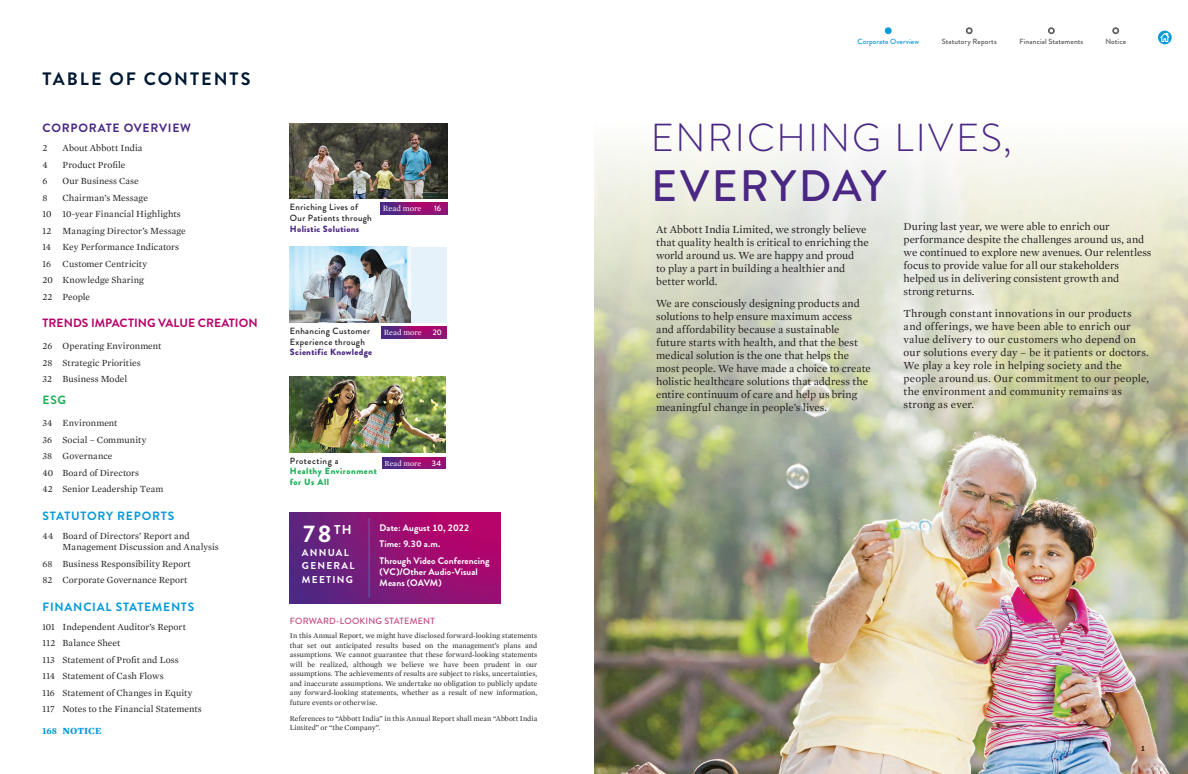
<style>
.page{position:relative;width:1188px;height:774px;background:#fff}
.page>*{position:absolute;margin:0;border:0;box-sizing:border-box;transform-origin:0 0}
.Headline__Level_1_Me{font:500 44px "Brandon Grotesque";letter-spacing:.045em;color:#4a2783}
.Headline__Level_1_Li{font:300 39px "Brandon Grotesque";letter-spacing:.05em;color:#4a2783}
.Call_Out_1{font:700 24px "Brandon Grotesque";color:#fff}
.Chapter_Title{font:700 18px "Brandon Grotesque";letter-spacing:.11em;color:#001932}
.Body_Head_01{font:700 12px "Brandon Grotesque";letter-spacing:.065em;color:#069ad9}
.Body_Head_01-2{font:700 12px "Brandon Grotesque";color:#b70369}
.Body_Head_01-3{font:700 12px "Brandon Grotesque";letter-spacing:.065em;color:#4a2783}
.Body_Head_01-4{font:700 12px "Brandon Grotesque";color:#1db156}
.Intro_01__Quote__lef{font:11px/13px "Mercury Text G1";letter-spacing:.005em;color:#231f20}
.Sub_Chapter_Title{font:700 10px "Brandon Grotesque";letter-spacing:.125em;color:#fff}
.Body_Copy{font:9.5px/11px "Mercury Text G1";letter-spacing:.005em;color:#231f20}
.Navigation__Section{font:700 9.5px/11px "Brandon Grotesque";letter-spacing:.005em;color:#fff}
.Body_Copy-2{font:9.5px "Mercury Text G1 Bold SC";letter-spacing:.005em;color:#069ad9}
.Body_Head_01-5{font:500 9px/10.8px "Brandon Grotesque";letter-spacing:.04em;color:#231f20}
.Body_Head_01-6{font:900 9px/10.8px "Brandon Grotesque";letter-spacing:.055em;color:#1db156}
.Body_Head_03{font:500 9px "Brandon Grotesque";letter-spacing:.025em;color:#c24982}
.Read_more{font:8.2px "Mercury Text G1";letter-spacing:.01em;color:#fff}
.Read_more-2{font:8.1px "Mercury Text G1";letter-spacing:.01em;color:#fff}
.Graph_Unit{font:500 8px "Brandon Grotesque";color:#fff}
.Read_more-3{font:7.8px "Mercury Text G1";letter-spacing:.01em;color:#fff}
.Footnote__Picture_Ca{font:7.5px/9.5px "Mercury Text G1";letter-spacing:.005em;color:#231f20;text-align:justify}
.t1{font:500 7.5px "Brandon Grotesque";letter-spacing:.015em;color:#57585a}
.t2{font:500 7.5px "Brandon Grotesque";letter-spacing:.015em;color:#069ad9}
.t3{font:7.5px "Brandon Grotesque";color:#231f20}
.s1{font-size:9px}
.s2{font-weight:900;color:#4a2783}
</style>
<div class="page">
<img style="left:594px;top:757px;width:594px;height:17px">
<img style="left:594px;top:27px;width:594px;height:730px">
<div style="left:290px;top:247px;width:157px;height:76px;background:#e6f2fa"></div>
<img style="left:290px;top:247px;width:121px;height:76px">
<img style="left:382px;top:326px;width:65px;height:12px">
<img style="left:290px;top:123px;width:158px;height:76px">
<img style="left:381px;top:202px;width:66px;height:13px">
<img style="left:382px;top:457px;width:64px;height:12px">
<img style="left:290px;top:377px;width:155px;height:76px">
<img style="left:290px;top:512px;width:211px;height:91px">
<hr style="left:369px;top:518px;width:1px;height:80px;background:#44c7ee">
<svg style="left:1158px;top:31px;width:14px;height:13px"></svg>
<svg style="left:1160px;top:33px;width:10px;height:9px"></svg>
<svg style="left:885px;top:28px;width:6px;height:6px"></svg>
<svg style="left:966px;top:28px;width:6px;height:6px"></svg>
<svg style="left:1113px;top:28px;width:6px;height:6px"></svg>
<svg style="left:1048px;top:28px;width:6px;height:6px"></svg>
<p class="Chapter_Title" style="left:43px;top:66px;width:209px">TABLE OF CONTENTS</p>
<p class="Body_Head_01-3" style="left:43px;top:119px;width:150px">CORPORATE OVERVIEW</p>
<p class="Body_Copy" style="left:43px;top:143px;width:6px">2</p>
<p class="Body_Copy" style="left:63px;top:143px;width:81px">About Abbott India</p>
<p class="Body_Copy" style="left:43px;top:159px;width:7px">4</p>
<p class="Body_Copy" style="left:63px;top:159px;width:65px">Product Profile</p>
<p class="Body_Copy" style="left:43px;top:176px;width:7px">6</p>
<p class="Body_Copy" style="left:63px;top:176px;width:78px">Our Business Case</p>
<p class="Body_Copy" style="left:43px;top:192px;width:6px">8</p>
<p class="Body_Copy" style="left:63px;top:192px;width:87px">Chairman’s Message</p>
<p class="Body_Copy" style="left:43px;top:209px;width:140px">10 10-year Financial Highlights</p>
<p class="Body_Copy" style="left:43px;top:225px;width:145px">12 Managing Director’s Message</p>
<p class="Body_Copy" style="left:43px;top:242px;width:138px">14 Key Performance Indicators</p>
<p class="Body_Copy" style="left:43px;top:258px;width:106px">16 Customer Centricity</p>
<p class="Body_Copy" style="left:43px;top:275px;width:103px">20 Knowledge Sharing</p>
<p class="Body_Copy" style="left:43px;top:291px;width:49px">22 People</p>
<p class="Body_Head_01-2" style="left:43px;top:315px;width:217px">TRENDS IMPACTING VALUE CREATION</p>
<p class="Body_Copy" style="left:43px;top:341px;width:120px">26 Operating Environment</p>
<p class="Body_Copy" style="left:43px;top:357px;width:100px">28 Strategic Priorities</p>
<p class="Body_Copy" style="left:43px;top:374px;width:86px">32 Business Model</p>
<p class="Body_Head_01-4" style="left:43px;top:392px;width:25px">ESG</p>
<p class="Body_Copy" style="left:43px;top:418px;width:76px">34 Environment</p>
<p class="Body_Copy" style="left:43px;top:434px;width:105px">36 Social – Community</p>
<p class="Body_Copy" style="left:43px;top:451px;width:71px">38 Governance</p>
<p class="Body_Copy" style="left:43px;top:467px;width:98px">40 Board of Directors</p>
<p class="Body_Copy" style="left:43px;top:484px;width:122px">42 Senior Leadership Team</p>
<p class="Body_Head_01" style="left:43px;top:507px;width:133px">STATUTORY REPORTS</p>
<p class="Body_Copy" style="left:63px;top:530px;width:158px;text-indent:-20px">44 Board of Directors’ Report and<br>Management Discussion and Analysis</p>
<p class="Body_Copy" style="left:43px;top:558px;width:150px">68 Business Responsibility Report</p>
<p class="Body_Copy" style="left:43px;top:574px;width:146px">82 Corporate Governance Report</p>
<p class="Body_Head_01" style="left:43px;top:598px;width:153px">FINANCIAL STATEMENTS</p>
<p class="Body_Copy" style="left:43px;top:621px;width:145px"><span class="s1">1</span>01 Independent Auditor’s Report</p>
<p class="Body_Copy" style="left:43px;top:638px;width:79px">112 Balance Sheet</p>
<p class="Body_Copy" style="left:43px;top:654px;width:138px">113 Statement of Profit and Loss</p>
<p class="Body_Copy" style="left:43px;top:671px;width:123px">114 Statement of Cash Flows</p>
<p class="Body_Copy" style="left:43px;top:687px;width:152px">116 Statement of Changes in Equity</p>
<p class="Body_Copy" style="left:43px;top:704px;width:161px">117 Notes to the Financial Statements</p>
<p class="Body_Copy-2" style="left:43px;top:725px;width:60px">168 NOTICE</p>
<p class="Body_Head_01-5" style="left:290px;top:202px;width:83px">Enriching Lives of<br>Our Patients through<br><span class="s2">Holistic Solutions</span></p>
<p class="Read_more" style="left:383px;top:204px;width:40px">Read more</p>
<p class="Graph_Unit" style="left:434px;top:203px;width:9px">16</p>
<p class="Body_Head_01-5" style="left:290px;top:326px;width:84px">Enhancing Customer<br>Experience through<br><span class="s2">Scientific Knowledge</span></p>
<p class="Read_more-2" style="left:384px;top:328px;width:39px">Read more</p>
<p class="Graph_Unit" style="left:433px;top:327px;width:11px">20</p>
<p class="Body_Head_01-5" style="left:290px;top:455px;width:50px">Protecting a</p>
<p class="Read_more-3" style="left:384px;top:458px;width:38px">Read more</p>
<p class="Graph_Unit" style="left:432px;top:458px;width:11px">34</p>
<p class="Body_Head_01-6" style="left:290px;top:466px;width:88px">Healthy Environment for Us All</p>
<p class="Call_Out_1" style="left:302px;top:517px;width:51px">78<sup>TH</sup></p>
<p class="Sub_Chapter_Title" style="left:302px;top:545px;width:48px">ANNUAL</p>
<p class="Sub_Chapter_Title" style="left:302px;top:559px;width:54px">GENERAL</p>
<p class="Sub_Chapter_Title" style="left:302px;top:573px;width:52px">MEETING</p>
<p class="Navigation__Section" style="left:380px;top:522px;width:92px">Date: August 10, 2022</p>
<p class="Navigation__Section" style="left:380px;top:539px;width:62px">Time: 9.30 a.m.</p>
<p class="Navigation__Section" style="left:380px;top:555px;width:112px">Through Video Conferencing (VC)/Other Audio-Visual<br>Means (OAVM)</p>
<p class="Body_Head_03" style="left:290px;top:615px;width:147px">FORWARD-LOOKING STATEMENT</p>
<p class="Footnote__Picture_Ca" style="left:290px;top:631px;width:249px">In this Annual Report, we might have disclosed forward-looking statements that set out anticipated results based on the management’s plans and assumptions. We cannot guarantee that these forward-looking statements will be realized, although we believe we have been prudent in our assumptions. The achievements of results are subject to risks, uncertainties, and inaccurate assumptions. We undertake no obligation to publicly update any forward-looking statements, whether as a result of new information, future events or otherwise.</p>
<p class="Footnote__Picture_Ca" style="left:290px;top:713px;width:249px">References to “Abbott India” in this Annual Report shall mean “Abbott India<br>Limited” or “the Company”.</p>
<p class="t2" style="left:857px;top:36px;width:63px">Corporate Overview</p>
<p class="t1" style="left:1019px;top:36px;width:65px">Financial Statements</p>
<p class="t1" style="left:1105px;top:36px;width:22px">Notice</p>
<p class="t1" style="left:942px;top:36px;width:56px">Statutory Reports</p>
<p class="Headline__Level_1_Li" style="left:651px;top:111px;width:362px">ENRICHING LIVES,</p>
<p class="Headline__Level_1_Me" style="left:651px;top:155px;width:237px">EVERYDAY</p>
<p class="Intro_01__Quote__lef" style="left:656px;top:223px;width:214px">At Abbott India Limited, we strongly believe that quality health is critical to enriching the world around us. We are happy and proud<br>to play a part in building a healthier and better world.</p>
<p class="Intro_01__Quote__lef" style="left:656px;top:296px;width:216px">We are consciously designing products and solutions to help ensure maximum access and affordability because a sustainable future starts with health, and that the best medical solution is the one that helps the most people. We have made a choice to create holistic healthcare solutions that address the entire continuum of care and help us bring meaningful change in people’s lives.</p>
<p class="Intro_01__Quote__lef" style="left:904px;top:220px;width:249px">During last year, we were able to enrich our performance despite the challenges around us, and we continued to explore new avenues. Our relentless focus to provide value for all our stakeholders helped us in delivering consistent growth and strong returns.</p>
<p class="Intro_01__Quote__lef" style="left:904px;top:307px;width:247px">Through constant innovations in our products and offerings, we have been able to enrich our value delivery to our customers who depend on our solutions every day – be it patients or doctors.<br>We play a key role in helping society and the people around us. Our commitment to our people, the environment and community remains as strong as ever.</p>
<p class="t3" style="left:1141px;top:743px;width:6px">1</p>
</div>
